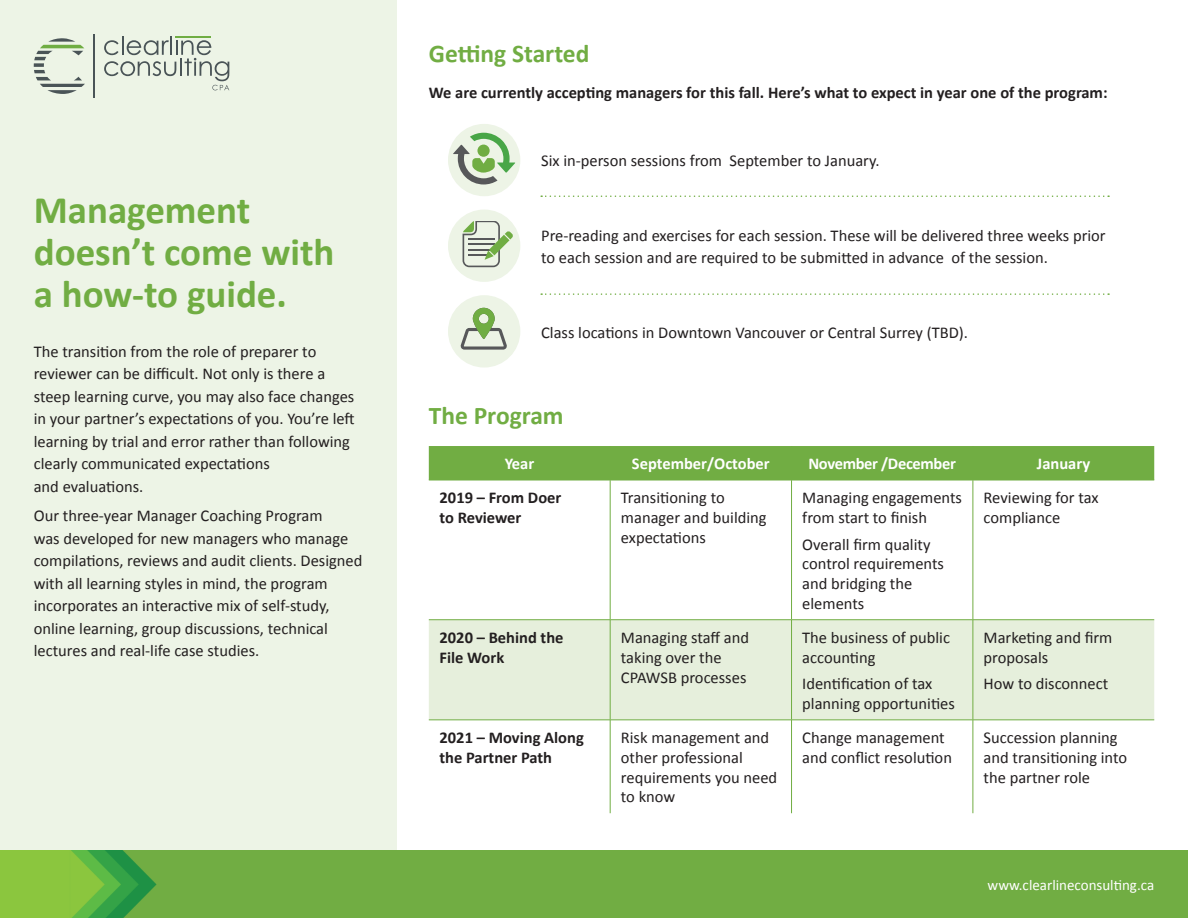
<style>
.page{position:relative;width:1188px;height:918px;background:#fff}
.page>*{position:absolute;margin:0;border:0;box-sizing:border-box;transform-origin:0 0}
.t1{font:700 39px/42px "Calibri";color:#71ad43}
.t2{font:700 25.5px "Calibri";color:#71ad43}
.t3{font:16.5px/19.8px "Calibri";color:#231f20}
.t4{font:700 16.5px/19.8px "Calibri";color:#231f20}
.t5{font:700 16.5px "Calibri";color:#fff}
.t6{font:700 16.5px "Calibri";letter-spacing:-.02em;color:#fff}
.t7{font:15px "Calibri";color:#fff}
</style>
<div class="page">
<div style="left:0;top:0;width:397px;height:918px;background:#edf4e6"></div>
<div style="left:0;top:850px;width:1188px;height:68px;background:#71ad43"></div>
<img style="left:0;top:850px;width:157px;height:68px">
<div style="left:429px;top:446px;width:725px;height:34px;background:#71ad43"></div>
<div style="left:429px;top:620px;width:725px;height:100px;background:#e6efdc"></div>
<hr style="left:610px;top:446px;width:1px;height:34px;background:#71ad43">
<hr style="left:791px;top:446px;width:1px;height:34px;background:#71ad43">
<hr style="left:973px;top:446px;width:1px;height:34px;background:#71ad43">
<hr style="left:429px;top:480px;width:181px;height:1px;background:#71ad43">
<hr style="left:610px;top:480px;width:182px;height:1px;background:#71ad43">
<hr style="left:610px;top:480px;width:1px;height:140px;background:#71ad43">
<hr style="left:792px;top:480px;width:181px;height:1px;background:#71ad43">
<hr style="left:791px;top:480px;width:1px;height:140px;background:#71ad43">
<hr style="left:973px;top:480px;width:181px;height:1px;background:#71ad43">
<hr style="left:973px;top:480px;width:1px;height:140px;background:#71ad43">
<hr style="left:429px;top:619px;width:181px;height:1px;background:#71ad43">
<hr style="left:610px;top:619px;width:182px;height:1px;background:#71ad43">
<hr style="left:610px;top:620px;width:1px;height:100px;background:#71ad43">
<hr style="left:792px;top:619px;width:181px;height:1px;background:#71ad43">
<hr style="left:791px;top:620px;width:1px;height:100px;background:#71ad43">
<hr style="left:973px;top:619px;width:181px;height:1px;background:#71ad43">
<hr style="left:973px;top:620px;width:1px;height:100px;background:#71ad43">
<hr style="left:429px;top:720px;width:181px;height:1px;background:#71ad43">
<hr style="left:610px;top:720px;width:182px;height:1px;background:#71ad43">
<hr style="left:610px;top:720px;width:1px;height:93px;background:#71ad43">
<hr style="left:792px;top:720px;width:181px;height:1px;background:#71ad43">
<hr style="left:791px;top:720px;width:1px;height:93px;background:#71ad43">
<hr style="left:973px;top:720px;width:181px;height:1px;background:#71ad43">
<hr style="left:973px;top:720px;width:1px;height:93px;background:#71ad43">
<hr style="left:93px;top:34px;width:2px;height:63px;background:#4a5457">
<svg style="left:34px;top:38px;width:51px;height:56px"></svg>
<svg style="left:104px;top:36px;width:125px;height:54px"></svg>
<div style="left:448px;top:124px;width:72px;height:72px;background:#edf4e6;border-radius:50%"></div>
<svg style="left:453px;top:133px;width:62px;height:51px"></svg>
<div style="left:448px;top:210px;width:72px;height:72px;background:#edf4e6;border-radius:50%"></div>
<svg style="left:463px;top:221px;width:50px;height:46px"></svg>
<div style="left:448px;top:295px;width:72px;height:73px;background:#edf4e6;border-radius:50%"></div>
<svg style="left:461px;top:308px;width:46px;height:42px"></svg>
<svg style="left:541px;top:195px;width:568px;height:2px"></svg>
<svg style="left:541px;top:293px;width:568px;height:2px"></svg>
<h1 class="t1" style="left:34px;top:189px;width:302px">Management doesn’t come with a how-to guide.</h1>
<p class="t3" style="left:34px;top:340px;width:323px;line-height:22.5px">The transition from the role of preparer to reviewer can be difficult. Not only is there a steep learning curve, you may also face changes in your partner’s expectations of you. You’re left learning by trial and error rather than following clearly communicated expectations<br>and evaluations.</p>
<p class="t3" style="left:34px;top:504px;width:330px;line-height:22.5px">Our three-year Manager Coaching Program<br>was developed for new managers who manage compilations, reviews and audit clients. Designed with all learning styles in mind, the program incorporates an interactive mix of self-study, online learning, group discussions, technical lectures and real-life case studies.</p>
<h2 class="t2" style="left:429px;top:38px;width:162px">Getting Started</h2>
<p class="t4" style="left:429px;top:83px;width:680px">We are currently accepting managers for this fall. Here’s what to expect in year one of the program:</p>
<p class="t3" style="left:541px;top:151px;width:340px">Six in-person sessions from September to January.</p>
<p class="t3" style="left:541px;top:224px;width:566px;line-height:22.5px">Pre-reading and exercises for each session. These will be delivered three weeks prior to each session and are required to be submitted in advance of the session.</p>
<p class="t3" style="left:541px;top:322px;width:428px">Class locations in Downtown Vancouver or Central Surrey (TBD).</p>
<h2 class="t2" style="left:429px;top:399px;width:136px">The Program</h2>
<p class="t5" style="left:505px;top:453px;width:31px">Year</p>
<p class="t5" style="left:632px;top:453px;width:139px">September/October</p>
<p class="t6" style="left:808px;top:453px;width:149px">November /December</p>
<p class="t5" style="left:1037px;top:453px;width:55px">January</p>
<p class="t4" style="left:440px;top:488px;width:123px">2019 – From Doer to Reviewer</p>
<p class="t3" style="left:621px;top:488px;width:147px">Transitioning to manager and building expectations</p>
<p class="t3" style="left:802px;top:488px;width:161px">Managing engagements from start to finish</p>
<p class="t3" style="left:984px;top:488px;width:117px">Reviewing for tax compliance</p>
<p class="t3" style="left:802px;top:534px;width:143px">Overall firm quality control requirements and bridging the elements</p>
<p class="t4" style="left:440px;top:628px;width:125px">2020 – Behind the<br>File Work</p>
<p class="t3" style="left:621px;top:628px;width:130px">Managing staff and taking over the<br>CPAWSB processes</p>
<p class="t3" style="left:802px;top:628px;width:149px">The business of public accounting</p>
<p class="t3" style="left:802px;top:674px;width:154px">Identification of tax planning opportunities</p>
<p class="t3" style="left:984px;top:628px;width:130px">Marketing and firm proposals</p>
<p class="t3" style="left:984px;top:674px;width:126px">How to disconnect</p>
<p class="t4" style="left:440px;top:728px;width:146px">2021 – Moving Along the Partner Path</p>
<p class="t3" style="left:621px;top:728px;width:158px">Risk management and other professional requirements you need to know</p>
<p class="t3" style="left:802px;top:728px;width:151px">Change management and conflict resolution</p>
<p class="t3" style="left:984px;top:728px;width:145px">Succession planning and transitioning into the partner role</p>
<p class="t7" style="left:988px;top:875px;width:168px">www.clearlineconsulting.ca</p>
</div>
